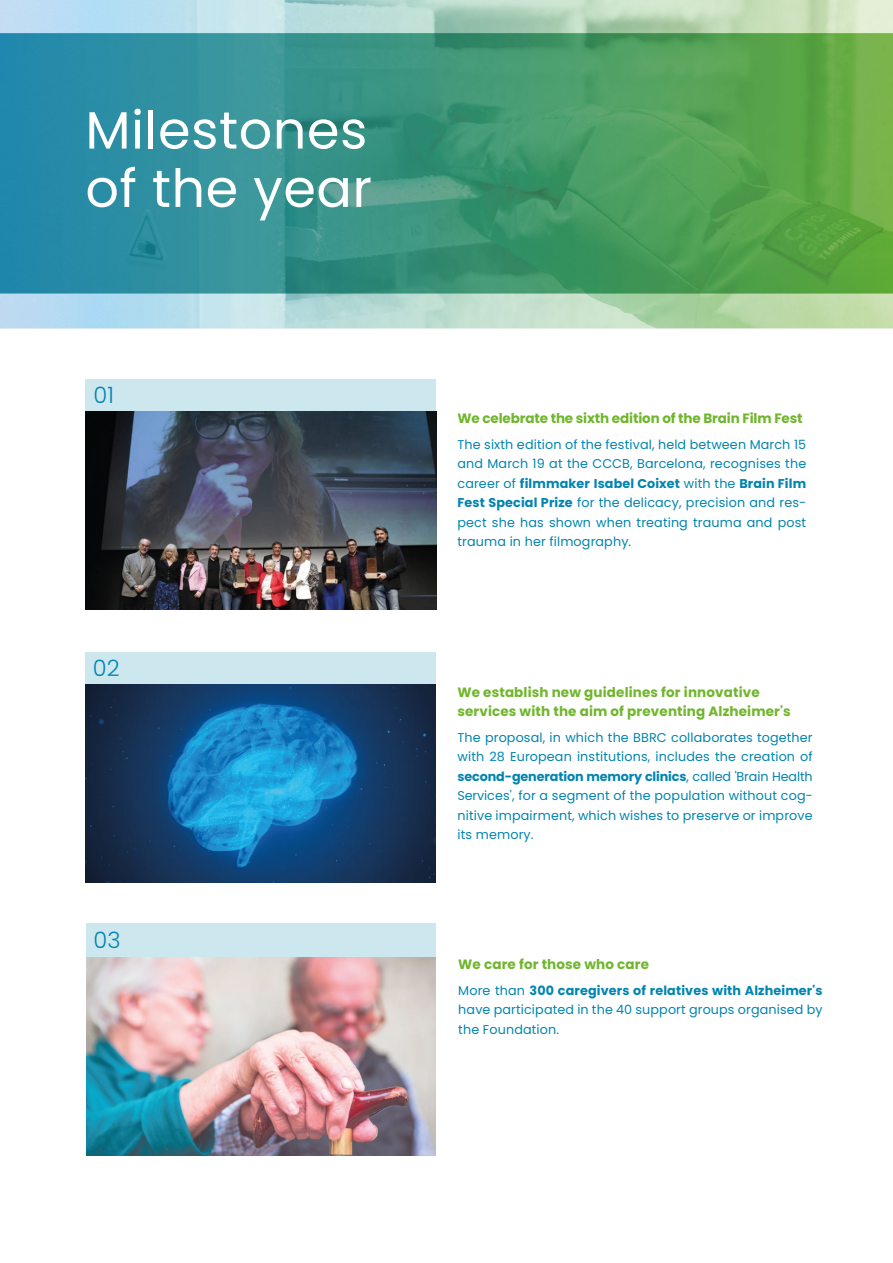
<style>
.page{position:relative;width:893px;height:1263px;background:#fff}
.page>*{position:absolute;margin:0;border:0;box-sizing:border-box;transform-origin:0 0}
.t1{font:52.5px/58.3px "Poppins";letter-spacing:.01em;color:#fff}
.t2{font:300 22.5px "Poppins";color:#0085b0}
.t3{font:700 13.5px/19.5px "Poppins";letter-spacing:.01em;color:#70b62c}
.t4{font:700 13.5px "Poppins";letter-spacing:-.01em;color:#70b62c}
.t5{font:12.75px/19.5px "Poppins";letter-spacing:.01em;color:#0085b0;text-align:justify}
.s1{font-weight:700}
</style>
<div class="page">
<img style="left:0;top:0;width:893px;height:329px">
<div style="left:85px;top:379px;width:351px;height:33px;background:#cde7ef"></div>
<div style="left:86px;top:653px;width:350px;height:32px;background:#cde7ef"></div>
<div style="left:86px;top:923px;width:350px;height:35px;background:#cde7ef"></div>
<img style="left:85px;top:412px;width:351px;height:198px">
<img style="left:86px;top:685px;width:350px;height:198px">
<img style="left:86px;top:958px;width:350px;height:197px">
<h1 class="t1" style="left:85px;top:101px;width:288px">Milestones of the year</h1>
<h2 class="t2" style="left:93px;top:382px;width:22px">01</h2>
<h2 class="t2" style="left:93px;top:655px;width:28px">02</h2>
<h2 class="t2" style="left:93px;top:927px;width:29px">03</h2>
<p class="t4" style="left:457px;top:411px;width:347px">We celebrate the sixth edition of the Brain Film Fest</p>
<p class="t5" style="left:457px;top:435px;width:350px">The sixth edition of the festival, held between March 15 and March 19 at the CCCB, Barcelona, recognises the career of <span class="s1">filmmaker Isabel Coixet</span> with the <span class="s1">Brain Film Fest Special Prize</span> for the delicacy, precision and res&shy;pect she has shown when treating trauma and post trauma in her filmography.</p>
<p class="t3" style="left:457px;top:682px;width:335px">We establish new guidelines for innovative services with the aim of preventing Alzheimer's</p>
<p class="t5" style="left:457px;top:727px;width:357px">The proposal, in which the BBRC collaborates together with 28 European institutions, includes the creation of <span class="s1">second-generation memory clinics</span>, called 'Brain Health Services', for a segment of the population without cog&shy;nitive impairment, which wishes to preserve or improve its memory.</p>
<p class="t3" style="left:458px;top:955px;width:192px">We care for those who care</p>
<p class="t5" style="left:458px;top:980px;width:366px">More than <span class="s1">300 caregivers of relatives with Alzheimer's </span>have participated in the 40 support groups organised by the Foundation.</p>
</div>
